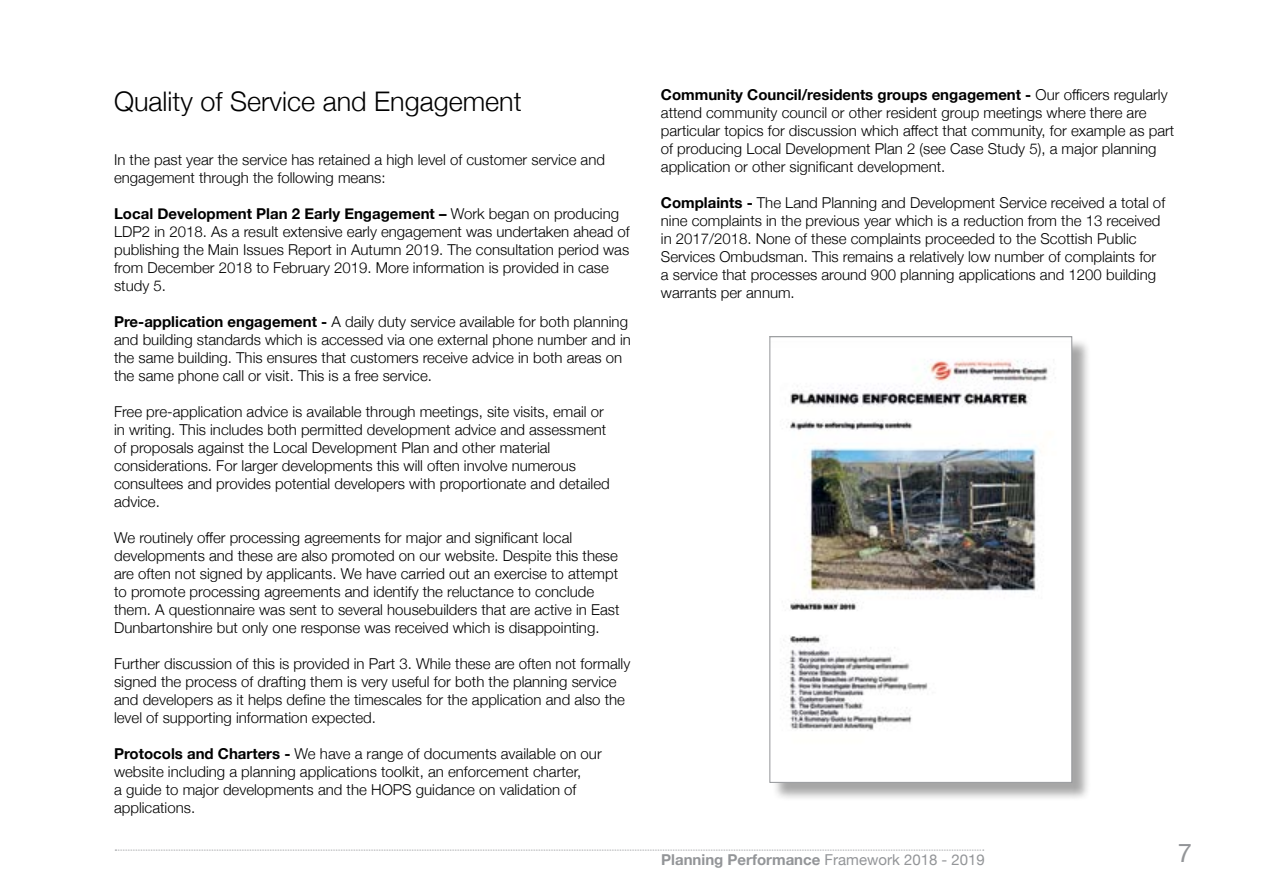
<style>
.page{position:relative;width:1263px;height:893px;background:#fff}
.page>*{position:absolute;margin:0;border:0;box-sizing:border-box;transform-origin:0 0}
.t1{font:300 27px "Helvetica Neue";color:#000}
.t2{font:25.5px "Helvetica Neue";color:#939598}
.t3{font:300 15px/18px "Helvetica Neue";color:#000}
.t4{font:700 15px "Helvetica Neue";color:#939598}
.s1{font-weight:700}
.s2{font-weight:400}
</style>
<div class="page">
<svg style="left:115px;top:850px;width:869px;height:1px"></svg>
<div style="left:772px;top:339px;width:318px;height:462px;background:#000;opacity:.35"></div>
<img style="left:772px;top:339px;width:298px;height:442px">
<div style="left:769px;top:336px;width:303px;height:447px;border:1px solid #939598"></div>
<p class="t1" style="left:114px;top:80px;width:409px">Quality of Service and Engagement</p>
<p class="t3" style="left:114px;top:150px;width:492px">In the past year the service has retained a high level of customer service and engagement through the following means:</p>
<p class="t3" style="left:114px;top:204px;width:517px"><span class="s1">Local Development Plan 2 Early Engagement –</span> Work began on producing LDP2 in 2018. As a result extensive early engagement was undertaken ahead of publishing the Main Issues Report in Autumn 2019. The consultation period was from December 2018 to February 2019. More information is provided in case study 5.</p>
<p class="t3" style="left:114px;top:312px;width:518px"><span class="s1">Pre-application engagement -</span> A daily duty service available for both planning and building standards which is accessed via one external phone number and in the same building. This ensures that customers receive advice in both areas on the same phone call or visit. This is a free service.</p>
<p class="t3" style="left:114px;top:402px;width:497px">Free pre-application advice is available through meetings, site visits, email or in writing. This includes both permitted development advice and assessment of proposals against the Local Development Plan and other material considerations. For larger developments this will often involve numerous consultees and provides potential developers with proportionate and detailed advice.</p>
<p class="t3" style="left:114px;top:528px;width:507px">We routinely offer processing agreements for major and significant local developments and these are also promoted on our website. Despite this these are often not signed by applicants. We have carried out an exercise to attempt to promote processing agreements and identify the reluctance to conclude them. A questionnaire was sent to several housebuilders that are active in East Dunbartonshire but only one response was received which is disappointing.</p>
<p class="t3" style="left:114px;top:654px;width:518px">Further discussion of this is provided in Part 3. While these are often not formally signed the process of drafting them is very useful for both the planning service and developers as it helps define the timescales for the application and also the level of supporting information expected.</p>
<p class="t3" style="left:114px;top:744px;width:489px"><span class="s1">Protocols and Charters -</span> We have a range of documents available on our website including a planning applications toolkit, an enforcement charter,<br>a guide to major developments and the HOPS guidance on validation of applications.</p>
<p class="t3" style="left:661px;top:84px;width:515px"><span class="s1">Community Council/residents groups engagement -</span> Our officers regularly attend community council or other resident group meetings where there are particular topics for discussion which affect that community, for example as part of producing Local Development Plan 2 (see Case Study 5), a major planning application or other significant development.</p>
<p class="t3" style="left:661px;top:192px;width:506px"><span class="s1">Complaints -</span> The Land Planning and Development Service received a total of nine complaints in the previous year which is a reduction from the 13 received in 2017/2018. None of these complaints proceeded to the Scottish Public Services Ombudsman. This remains a relatively low number of complaints for a service that processes around 900 planning applications and 1200 building warrants per annum.</p>
<p class="t4" style="left:661px;top:848px;width:325px">Planning Performance <span class="s2">Framework 2018 - 2019</span></p>
<h2 class="t2" style="left:1178px;top:834px;width:16px">7</h2>
</div>
